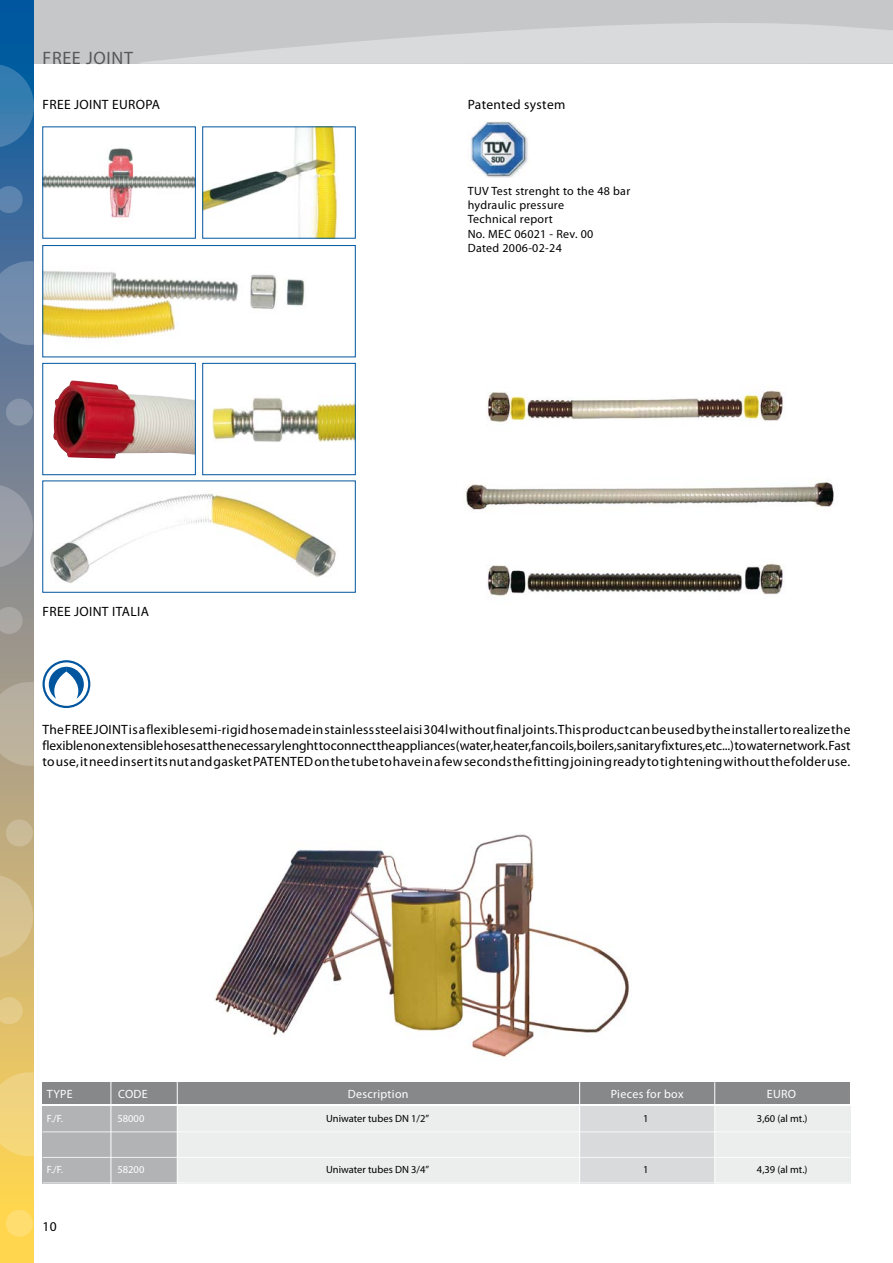
<style>
.page{position:relative;width:893px;height:1263px;background:#fff}
.page>*{position:absolute;margin:0;border:0;box-sizing:border-box;transform-origin:0 0}
.t1{font:18px "Myriad Pro";letter-spacing:.04em;color:#58585a}
.t2{font:13.5px/16.2px "Myriad Pro";letter-spacing:.02em;color:#000;text-align:justify}
.t3{font:12px/14.4px "Myriad Pro";letter-spacing:.025em;color:#000}
.t4{font:12px "Myriad Pro";letter-spacing:.025em;color:#fff}
.t5{font:10.5px "Myriad Pro";color:#000}
.t6{font:10.5px "Myriad Pro";color:#fff}
</style>
<div class="page">
<div style="left:0;top:0;width:893px;height:64px;background:#c6c7c8"></div>
<svg style="left:140px;top:23px;width:753px;height:41px"></svg>
<svg style="left:0;top:0;width:34px;height:1263px"></svg>
<svg style="left:0;top:64px;width:34px;height:84px"></svg>
<svg style="left:0;top:186px;width:23px;height:27px"></svg>
<svg style="left:0;top:261px;width:34px;height:84px"></svg>
<div style="left:6px;top:399px;width:27px;height:27px;background:#8895aa;border-radius:50%"></div>
<svg style="left:0;top:607px;width:23px;height:27px"></svg>
<svg style="left:0;top:484px;width:33px;height:84px"></svg>
<svg style="left:0;top:682px;width:34px;height:84px"></svg>
<div style="left:6px;top:819px;width:27px;height:27px;background:#cabb97;border-radius:50%"></div>
<svg style="left:0;top:997px;width:23px;height:27px"></svg>
<svg style="left:0;top:874px;width:33px;height:84px"></svg>
<svg style="left:0;top:1072px;width:34px;height:84px"></svg>
<div style="left:6px;top:1210px;width:27px;height:27px;background:#ffde6f;border-radius:50%"></div>
<div style="left:92px;top:1106px;width:758px;height:77px;background:#eceded"></div>
<div style="left:580px;top:1106px;width:134px;height:77px;background:#d9dadb"></div>
<img style="left:470px;top:122px;width:58px;height:56px">
<div style="left:43px;top:660px;width:47px;height:48px;border:2px solid #00559f;border-radius:50%"></div>
<svg style="left:49px;top:667px;width:35px;height:32px"></svg>
<div style="left:43px;top:1082px;width:807px;height:21px;background:#87888a"></div>
<hr style="left:579px;top:1082px;width:1px;height:101px;background:#fff">
<hr style="left:714px;top:1082px;width:1px;height:101px;background:#fff">
<div style="left:43px;top:1106px;width:134px;height:77px;background:#b1b3b4"></div>
<hr style="left:177px;top:1082px;width:1px;height:101px;background:#fff">
<hr style="left:43px;top:1131px;width:807px;height:1px;background:#fff">
<hr style="left:43px;top:1157px;width:807px;height:1px;background:#fff">
<img style="left:204px;top:129px;width:134px;height:107px">
<div style="left:202px;top:127px;width:154px;height:111px;border:1px solid #00559f"></div>
<img style="left:45px;top:148px;width:149px;height:70px">
<img style="left:45px;top:271px;width:260px;height:68px">
<div style="left:43px;top:245px;width:313px;height:112px;border:1px solid #00559f"></div>
<img style="left:212px;top:396px;width:142px;height:46px">
<div style="left:202px;top:363px;width:154px;height:112px;border:1px solid #00559f"></div>
<img style="left:53px;top:380px;width:141px;height:79px">
<div style="left:43px;top:363px;width:153px;height:112px;border:1px solid #00559f"></div>
<img style="left:50px;top:493px;width:286px;height:90px">
<hr style="left:111px;top:1080px;width:1px;height:104px;background:#fff">
<img style="left:465px;top:390px;width:369px;height:121px">
<img style="left:487px;top:563px;width:296px;height:33px">
<img style="left:215px;top:834px;width:415px;height:224px">
<h1 class="t1" style="left:43px;top:47px;width:92px">FREE JOINT</h1>
<p class="t2" style="left:43px;top:96px;width:119px">FREE JOINT EUROPA</p>
<p class="t2" style="left:43px;top:603px;width:108px">FREE JOINT ITALIA</p>
<p class="t2" style="left:468px;top:96px;width:99px">Patented system</p>
<p class="t3" style="left:468px;top:183px;width:164px">TUV Test strenght to the 48 bar hydraulic pressure<br>Technical report<br>No. MEC 06021 - Rev. 00<br>Dated 2006-02-24</p>
<p class="t2" style="left:43px;top:721px;width:810px">The FREE JOINT is a flexible semi-rigid hose made in stainless steel aisi 304l without final joints.This product can be used by the installer to realize the flexible non extensible hoses at the necessary lenght to connect the appliances (water,heater,fan coils,boilers,sanitary fixtures,etc...) to water network. Fast to use, it need insert its nut and gasket PATENTED on the tube to have in a few seconds the fitting joining ready to tightening without the folder use.</p>
<p class="t4" style="left:118px;top:1086px;width:31px">CODE</p>
<p class="t4" style="left:348px;top:1086px;width:62px">Description</p>
<p class="t4" style="left:611px;top:1086px;width:74px">Pieces for box</p>
<p class="t4" style="left:767px;top:1086px;width:31px">EURO</p>
<p class="t4" style="left:47px;top:1086px;width:27px">TYPE</p>
<p class="t6" style="left:47px;top:1112px;width:18px">F./F.</p>
<p class="t6" style="left:117px;top:1112px;width:28px">58000</p>
<p class="t5" style="left:326px;top:1112px;width:105px">Uniwater tubes DN 1/2”</p>
<p class="t5" style="left:643px;top:1112px;width:7px">1</p>
<p class="t5" style="left:757px;top:1112px;width:52px">3,60 (al mt.)</p>
<p class="t6" style="left:47px;top:1163px;width:18px">F./F.</p>
<p class="t6" style="left:117px;top:1163px;width:28px">58200</p>
<p class="t2" style="left:43px;top:1218px;width:16px">10</p>
<p class="t5" style="left:326px;top:1163px;width:105px">Uniwater tubes DN 3/4”</p>
<p class="t5" style="left:643px;top:1163px;width:7px">1</p>
<p class="t5" style="left:757px;top:1163px;width:52px">4,39 (al mt.)</p>
</div>
